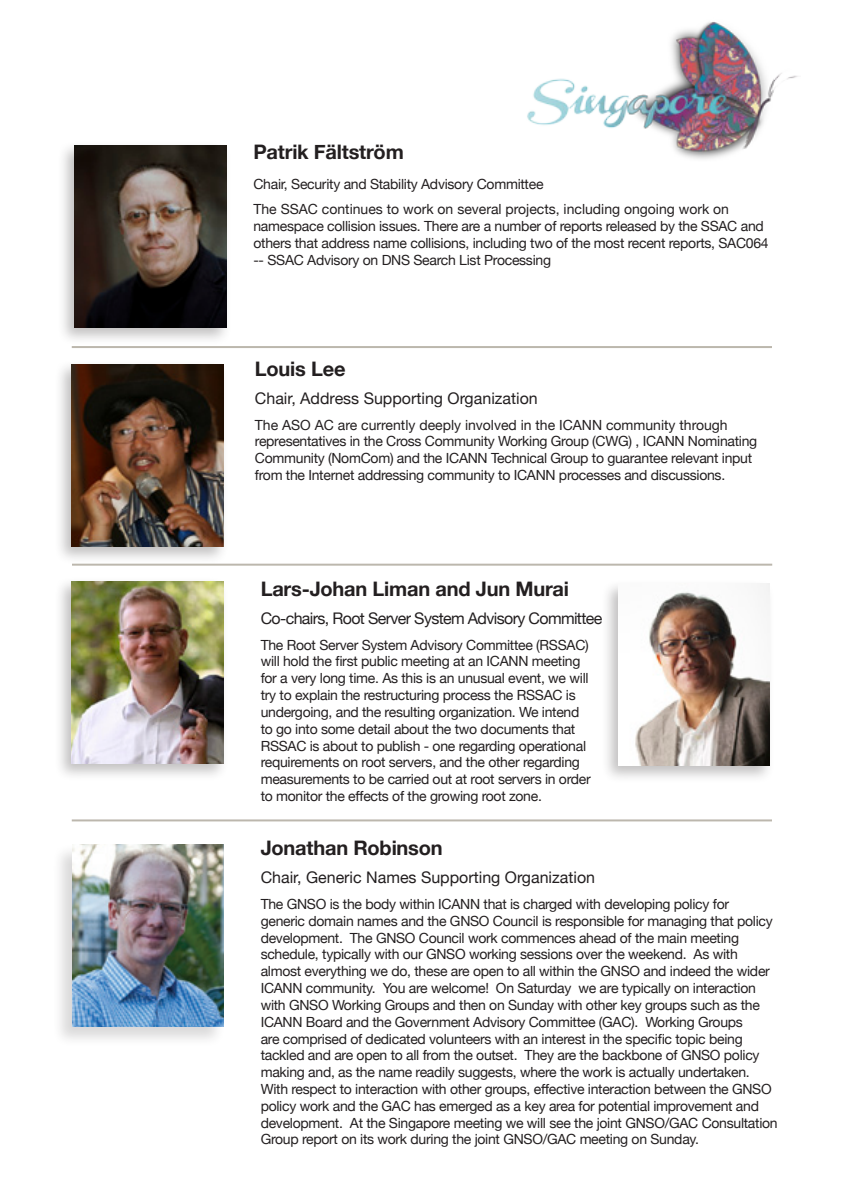
<style>
.page{position:relative;width:842px;height:1191px;background:#fff}
.page>*{position:absolute;margin:0;border:0;box-sizing:border-box;transform-origin:0 0}
.t1{font:700 20px "Helvetica Neue";letter-spacing:-.01em;color:#231f20}
.t2{font:16px "Helvetica Neue";color:#231f20}
.t3{font:16px "Helvetica Neue";letter-spacing:-.04em;color:#231f20}
.t4{font:14px/16.8px "Helvetica Neue";letter-spacing:-.02em;color:#231f20}
.t5{font:14px/25.8px "Helvetica Neue";color:#231f20}
</style>
<div class="page">
<img style="left:527px;top:22px;width:271px;height:137px">
<div style="left:57px;top:140px;width:175px;height:205px;background:#231f20;opacity:.28"></div>
<img style="left:75px;top:145px;width:152px;height:182px">
<div style="left:54px;top:359px;width:174px;height:205px;background:#231f20;opacity:.28"></div>
<img style="left:72px;top:364px;width:151px;height:182px">
<div style="left:54px;top:576px;width:174px;height:204px;background:#231f20;opacity:.28"></div>
<img style="left:72px;top:581px;width:151px;height:182px">
<div style="left:601px;top:579px;width:174px;height:204px;background:#231f20;opacity:.28"></div>
<img style="left:618px;top:583px;width:152px;height:182px">
<hr style="left:72px;top:346px;width:700px;height:2px;background:#bcb7ad">
<hr style="left:72px;top:819px;width:700px;height:2px;background:#bcb7ad">
<hr style="left:72px;top:563px;width:700px;height:2px;background:#bcb7ad">
<div style="left:52px;top:842px;width:174px;height:204px;background:#231f20;opacity:.17"></div>
<img style="left:72px;top:845px;width:151px;height:181px">
<h1 class="t1" style="left:253px;top:133px;width:152px">Patrik Fältström</h1>
<p class="t5" style="left:253px;top:170px;width:477px">Chair, Security and Stability Advisory Committee<br>The SSAC continues to work on several projects, including ongoing work on</p>
<p class="t4" style="left:253px;top:217px;width:517px">namespace collision issues. There are a number of reports released by the SSAC and others that address name collisions, including two of the most recent reports, SAC064 -- SSAC Advisory on DNS Search List Processing</p>
<h1 class="t1" style="left:255px;top:350px;width:92px">Louis Lee</h1>
<p class="t2" style="left:255px;top:384px;width:284px">Chair, Address Supporting Organization</p>
<p class="t4" style="left:255px;top:415px;width:504px">The ASO AC are currently deeply involved in the ICANN community through representatives in the Cross Community Working Group (CWG) , ICANN Nominating Community (NomCom) and the ICANN Technical Group to guarantee relevant input from the Internet addressing community to ICANN processes and discussions.</p>
<h1 class="t1" style="left:261px;top:570px;width:310px">Lars-Johan Liman and Jun Murai</h1>
<p class="t3" style="left:261px;top:604px;width:343px">Co-chairs, Root Server System Advisory Committee</p>
<p class="t4" style="left:261px;top:635px;width:332px">The Root Server System Advisory Committee (RSSAC) will hold the first public meeting at an ICANN meeting for a very long time. As this is an unusual event, we will try to explain the restructuring process the RSSAC is undergoing, and the resulting organization. We intend to go into some detail about the two documents that RSSAC is about to publish - one regarding operational requirements on root servers, and the other regarding measurements to be carried out at root servers in order to monitor the effects of the growing root zone.</p>
<h1 class="t1" style="left:261px;top:829px;width:183px">Jonathan Robinson</h1>
<p class="t2" style="left:261px;top:864px;width:336px">Chair, Generic Names Supporting Organization</p>
<p class="t4" style="left:261px;top:894px;width:518px">The GNSO is the body within ICANN that is charged with developing policy for<br>generic domain names and the GNSO Council is responsible for managing that policy development. The GNSO Council work commences ahead of the main meeting schedule, typically with our GNSO working sessions over the weekend. As with almost everything we do, these are open to all within the GNSO and indeed the wider ICANN community. You are welcome! On Saturday we are typically on interaction with GNSO Working Groups and then on Sunday with other key groups such as the ICANN Board and the Government Advisory Committee (GAC). Working Groups<br>are comprised of dedicated volunteers with an interest in the specific topic being tackled and are open to all from the outset. They are the backbone of GNSO policy making and, as the name readily suggests, where the work is actually undertaken.<br>With respect to interaction with other groups, effective interaction between the GNSO policy work and the GAC has emerged as a key area for potential improvement and development. At the Singapore meeting we will see the joint GNSO/GAC Consultation Group report on its work during the joint GNSO/GAC meeting on Sunday.</p>
</div>
